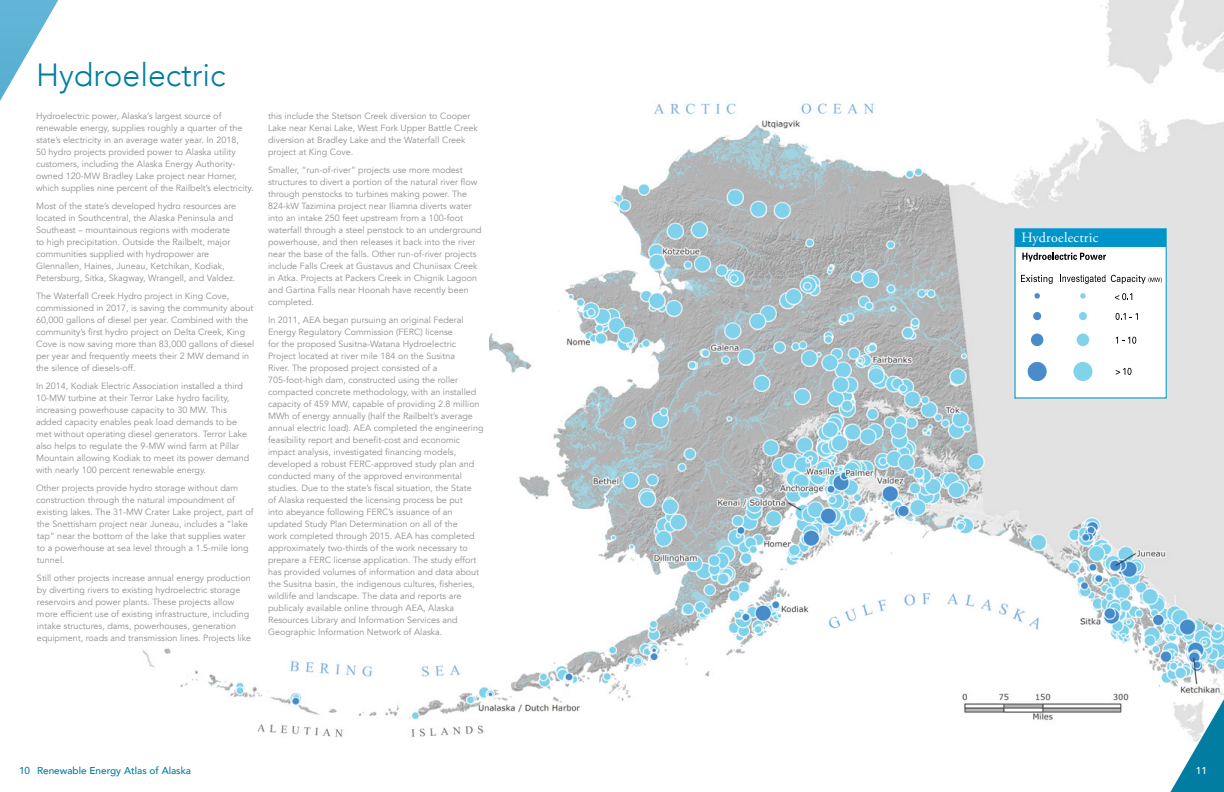
<style>
.page{position:relative;width:1224px;height:792px;background:#fff}
.page>*{position:absolute;margin:0;border:0;box-sizing:border-box;transform-origin:0 0}
.t1{font:300 32px "Avenir";color:#007da1}
.t2{font:14.2px "Adobe Garamond Pro";letter-spacing:.015em;color:#fff}
.t3{font:500 10px "Avenir";color:#007da1}
.t4{font:500 10px "Avenir";color:#fff}
.t5{font:9px/12px "Avenir";color:#908f91}
</style>
<div class="page">
<svg style="left:1170px;top:759px;width:54px;height:33px"></svg>
<svg style="left:0;top:0;width:19px;height:101px"></svg>
<img style="left:19px;top:0;width:1205px;height:759px">
<div style="left:1015px;top:229px;width:151px;height:169px;background:#fff"></div>
<div style="left:1015px;top:229px;width:151px;height:18px;background:#0094c9"></div>
<svg style="left:1022px;top:253px;width:84px;height:9px"></svg>
<svg style="left:1021px;top:275px;width:32px;height:9px"></svg>
<svg style="left:1111px;top:275px;width:51px;height:9px"></svg>
<svg style="left:1115px;top:293px;width:17px;height:7px"></svg>
<svg style="left:1116px;top:313px;width:22px;height:7px"></svg>
<svg style="left:1116px;top:337px;width:20px;height:7px"></svg>
<svg style="left:1116px;top:368px;width:16px;height:7px"></svg>
<div style="left:1028px;top:362px;width:19px;height:19px;background:#488cca;border-radius:50%"></div>
<div style="left:1031px;top:334px;width:12px;height:12px;background:#488cca;border-radius:50%"></div>
<div style="left:1033px;top:312px;width:8px;height:8px;background:#488cca;border-radius:50%"></div>
<svg style="left:1034px;top:293px;width:6px;height:6px"></svg>
<div style="left:1073px;top:362px;width:19px;height:19px;background:#81d3ec;border-radius:50%"></div>
<div style="left:1077px;top:334px;width:12px;height:12px;background:#81d3ec;border-radius:50%"></div>
<div style="left:1079px;top:312px;width:8px;height:8px;background:#81d3ec;border-radius:50%"></div>
<svg style="left:1080px;top:293px;width:6px;height:6px"></svg>
<svg style="left:1060px;top:275px;width:45px;height:9px"></svg>
<h1 class="t1" style="left:36px;top:56px;width:191px">Hydroelectric</h1>
<p class="t5" style="left:36px;top:110px;width:219px">Hydroelectric power, Alaska’s largest source of renewable energy, supplies roughly a quarter of the state’s electricity in an average water year. In 2018,<br>50 hydro projects provided power to Alaska utility customers, including the Alaska Energy Authority&shy;owned 120-MW Bradley Lake project near Homer, which supplies nine percent of the Railbelt’s electricity.</p>
<p class="t5" style="left:36px;top:200px;width:202px">Most of the state’s developed hydro resources are located in Southcentral, the Alaska Peninsula and Southeast – mountainous regions with moderate to high precipitation. Outside the Railbelt, major communities supplied with hydropower are Glennallen, Haines, Juneau, Ketchikan, Kodiak, Petersburg, Sitka, Skagway, Wrangell, and Valdez.</p>
<p class="t5" style="left:36px;top:290px;width:220px">The Waterfall Creek Hydro project in King Cove, commissioned in 2017, is saving the community about 60,000 gallons of diesel per year. Combined with the community’s first hydro project on Delta Creek, King Cove is now saving more than 83,000 gallons of diesel per year and frequently meets their 2 MW demand in the silence of diesels-off.</p>
<p class="t5" style="left:36px;top:380px;width:215px">In 2014, Kodiak Electric Association installed a third 10-MW turbine at their Terror Lake hydro facility, increasing powerhouse capacity to 30 MW. This added capacity enables peak load demands to be met without operating diesel generators. Terror Lake also helps to regulate the 9-MW wind farm at Pillar Mountain allowing Kodiak to meet its power demand with nearly 100 percent renewable energy.</p>
<p class="t5" style="left:36px;top:482px;width:219px">Other projects provide hydro storage without dam construction through the natural impoundment of existing lakes. The 31-MW Crater Lake project, part of the Snettisham project near Juneau, includes a “lake tap” near the bottom of the lake that supplies water to a powerhouse at sea level through a 1.5-mile long tunnel.</p>
<p class="t5" style="left:37px;top:572px;width:216px">Still other projects increase annual energy production by diverting rivers to existing hydroelectric storage reservoirs and power plants. These projects allow more efficient use of existing infrastructure, including intake structures, dams, powerhouses, generation equipment, roads and transmission lines. Projects like</p>
<p class="t5" style="left:268px;top:110px;width:211px">this include the Stetson Creek diversion to Cooper Lake near Kenai Lake, West Fork Upper Battle Creek diversion at Bradley Lake and the Waterfall Creek project at King Cove.</p>
<p class="t5" style="left:268px;top:164px;width:215px">Smaller, “run-of-river” projects use more modest structures to divert a portion of the natural river flow through penstocks to turbines making power. The 824-kW Tazimina project near Iliamna diverts water into an intake 250 feet upstream from a 100-foot waterfall through a steel penstock to an underground powerhouse, and then releases it back into the river near the base of the falls. Other run-of-river projects include Falls Creek at Gustavus and Chuniisax Creek in Atka. Projects at Packers Creek in Chignik Lagoon and Gartina Falls near Hoonah have recently been completed.</p>
<p class="t5" style="left:268px;top:314px;width:217px">In 2011, AEA began pursuing an original Federal Energy Regulatory Commission (FERC) license<br>for the proposed Susitna-Watana Hydroelectric Project located at river mile 184 on the Susitna<br>River. The proposed project consisted of a 705-foot-high dam, constructed using the roller compacted concrete methodology, with an installed capacity of 459 MW, capable of providing 2.8 million MWh of energy annually (half the Railbelt’s average annual electric load). AEA completed the engineering feasibility report and benefit-cost and economic impact analysis, investigated financing models, developed a robust FERC-approved study plan and conducted many of the approved environmental studies. Due to the state’s fiscal situation, the State<br>of Alaska requested the licensing process be put<br>into abeyance following FERC’s issuance of an updated Study Plan Determination on all of the<br>work completed through 2015. AEA has completed approximately two-thirds of the work necessary to prepare a FERC license application. The study effort has provided volumes of information and data about the Susitna basin, the indigenous cultures, fisheries, wildlife and landscape. The data and reports are publicaly available online through AEA, Alaska Resources Library and Information Services and Geographic Information Network of Alaska.</p>
<p class="t3" style="left:19px;top:762px;width:174px">10 Renewable Energy Atlas of Alaska</p>
<h2 class="t2" style="left:1021px;top:229px;width:78px">Hydroelectric</h2>
<p class="t4" style="left:1196px;top:762px;width:13px">11</p>
</div>
